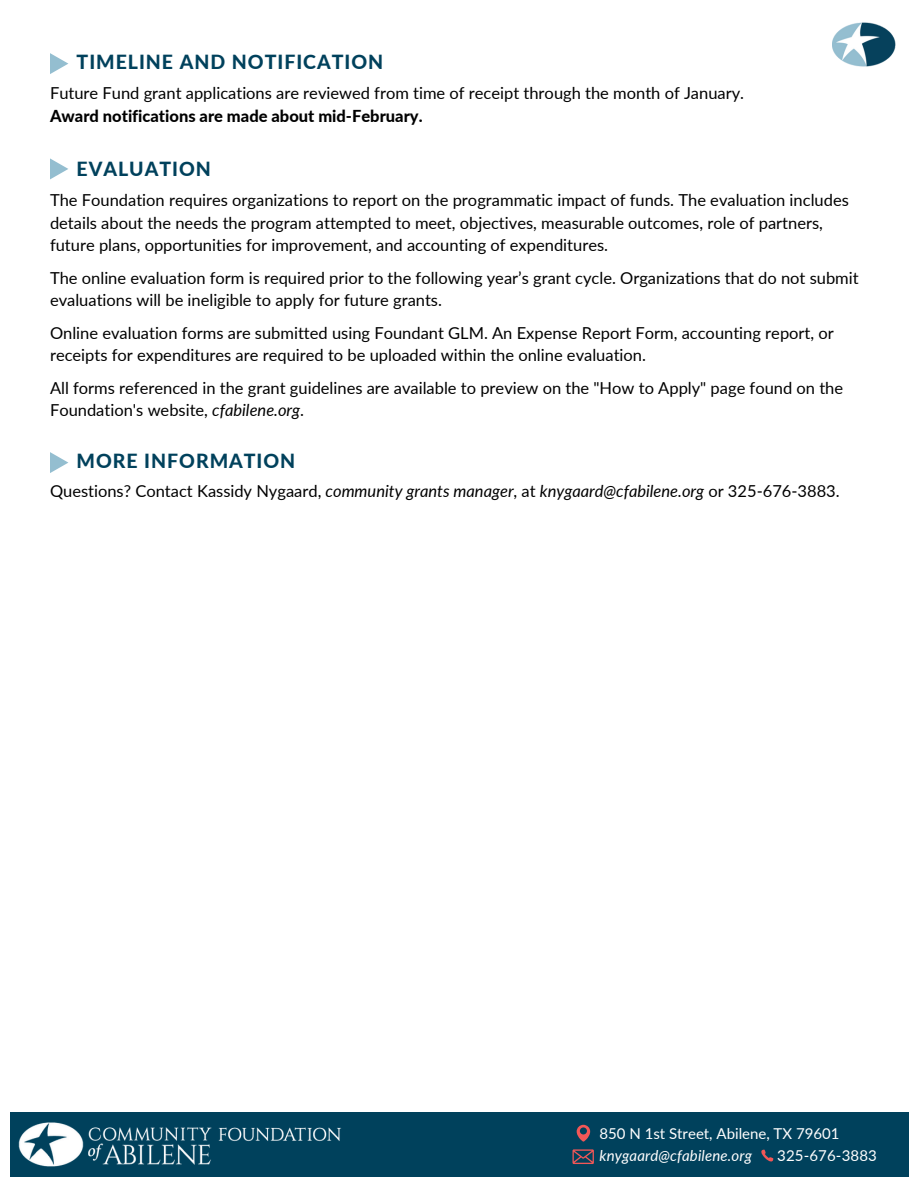
<style>
.page{position:relative;width:918px;height:1188px;background:#fff}
.page>*{position:absolute;margin:0;border:0;box-sizing:border-box;transform-origin:0 0}
.t1{font:800 19.5px "Lato";letter-spacing:.05em;color:#00415c}
.t2{font:16.5px/22.5px "Lato";color:#000}
.t3{font:800 16.5px "Lato";color:#000}
.t4{font:15px "Lato";color:#fff}
.t5{font:italic 15px "Lato";letter-spacing:.01em;color:#fff}
.s1{font-style:italic}
</style>
<div class="page">
<div style="left:10px;top:1113px;width:898px;height:64px;background:#00415c"></div>
<img style="left:18px;top:1122px;width:324px;height:45px">
<svg style="left:577px;top:1125px;width:13px;height:17px"></svg>
<svg style="left:573px;top:1149px;width:21px;height:15px"></svg>
<svg style="left:761px;top:1149px;width:13px;height:13px"></svg>
<img style="left:833px;top:22px;width:63px;height:45px">
<svg style="left:50px;top:53px;width:18px;height:21px"></svg>
<svg style="left:50px;top:158px;width:18px;height:21px"></svg>
<svg style="left:50px;top:452px;width:18px;height:21px"></svg>
<p class="t1" style="left:77px;top:50px;width:308px">TIMELINE AND NOTIFICATION</p>
<p class="t2" style="left:50px;top:82px;width:696px">Future Fund grant applications are reviewed from time of receipt through the month of January.</p>
<p class="t3" style="left:50px;top:106px;width:374px">Award notifications are made about mid-February.</p>
<p class="t1" style="left:77px;top:156px;width:136px">EVALUATION</p>
<p class="t2" style="left:50px;top:189px;width:800px">The Foundation requires organizations to report on the programmatic impact of funds. The evaluation includes details about the needs the program attempted to meet, objectives, measurable outcomes, role of partners, future plans, opportunities for improvement, and accounting of expenditures.</p>
<p class="t2" style="left:50px;top:266px;width:810px">The online evaluation form is required prior to the following year’s grant cycle. Organizations that do not submit evaluations will be ineligible to apply for future grants.</p>
<p class="t2" style="left:50px;top:321px;width:785px">Online evaluation forms are submitted using Foundant GLM. An Expense Report Form, accounting report, or receipts for expenditures are required to be uploaded within the online evaluation.</p>
<p class="t2" style="left:50px;top:376px;width:795px">All forms referenced in the grant guidelines are available to preview on the "How to Apply" page found on the<br>Foundation's website, <span class="s1">cfabilene.org</span>.</p>
<p class="t1" style="left:77px;top:449px;width:220px">MORE INFORMATION</p>
<p class="t2" style="left:50px;top:480px;width:791px">Questions? Contact Kassidy Nygaard, <span class="s1">community grants manager</span>, at <span class="s1">knygaard@cfabilene.org</span> or 325-676-3883.</p>
<p class="t4" style="left:599px;top:1124px;width:242px">850 N 1st Street, Abilene, TX 79601</p>
<p class="t5" style="left:599px;top:1147px;width:154px">knygaard@cfabilene.org</p>
<p class="t4" style="left:777px;top:1147px;width:101px">325-676-3883</p>
</div>
